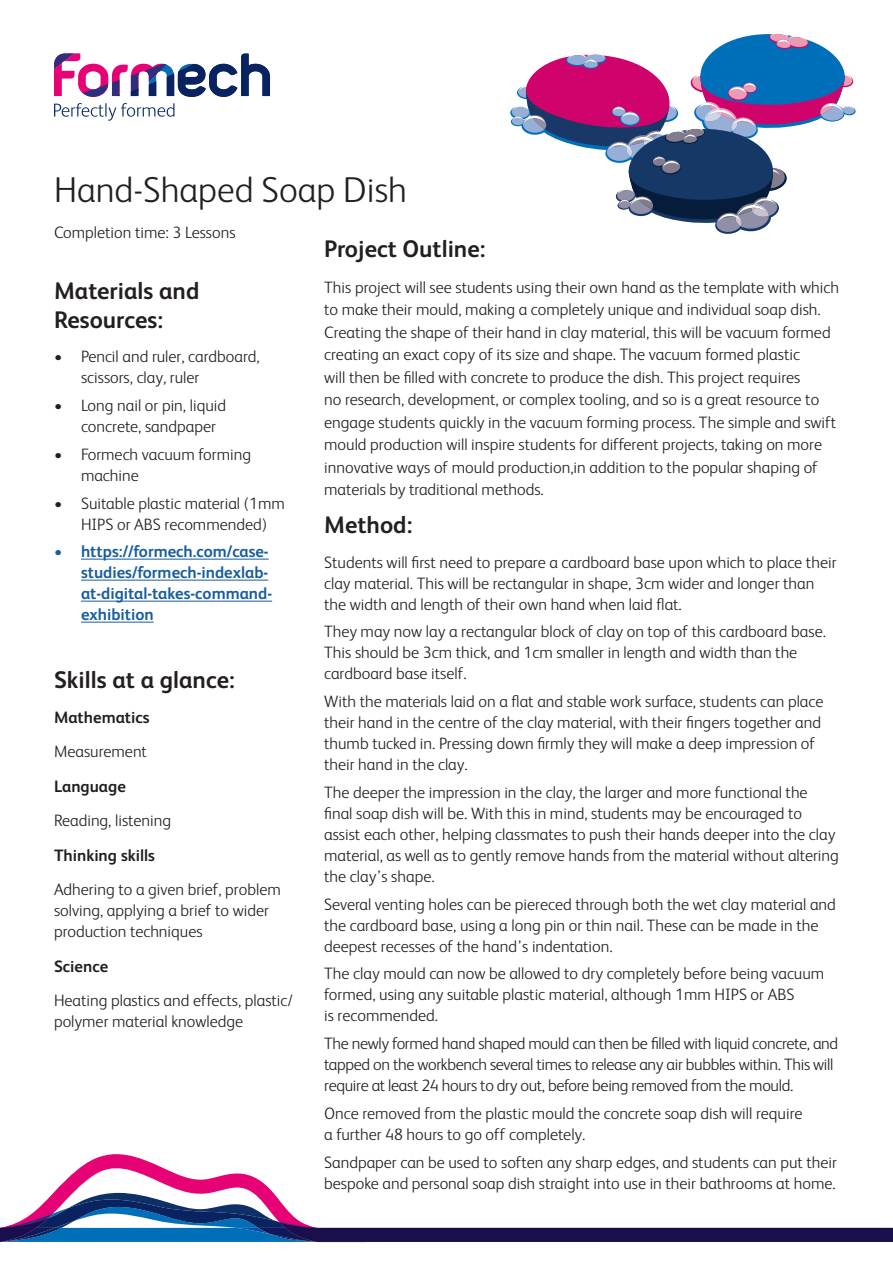
<style>
.page{position:relative;width:893px;height:1263px;background:#fff}
.page>*{position:absolute;margin:0;border:0;box-sizing:border-box;transform-origin:0 0}
.Main_Title{font:300 36px "FS Albert";color:#231f20}
.Subtitle{font:700 24px/28.8px "FS Albert";color:#231f20}
.Subtitle-2{font:300 16.5px/21px "FS Albert";color:#231f20}
.Subtitle-3{font:300 16.5px/21px "FS Albert";letter-spacing:-.02em;color:#231f20}
.t1{font:700 16.5px/21px "FS Albert";color:#175d9e}
.Subtitle-4{font:700 16.5px "FS Albert";color:#231f20}
</style>
<div class="page">
<hr style="left:81px;top:559px;width:188px;height:1px;background:#175d9e">
<hr style="left:81px;top:580px;width:187px;height:1px;background:#175d9e">
<hr style="left:81px;top:601px;width:191px;height:1px;background:#175d9e">
<hr style="left:81px;top:622px;width:73px;height:1px;background:#175d9e">
<svg style="left:510px;top:33px;width:346px;height:201px"></svg>
<svg style="left:54px;top:53px;width:216px;height:44px"></svg>
<svg style="left:54px;top:103px;width:120px;height:18px"></svg>
<svg style="left:53px;top:1154px;width:221px;height:39px"></svg>
<svg style="left:0;top:1193px;width:893px;height:50px"></svg>
<p class="Main_Title" style="left:54px;top:166px;width:355px">Hand-Shaped Soap Dish</p>
<p class="Subtitle-2" style="left:54px;top:221px;width:183px">Completion time: 3 Lessons</p>
<p class="Subtitle" style="left:324px;top:233px;width:163px">Project Outline:</p>
<p class="Subtitle-2" style="left:324px;top:275px;width:516px;line-height:22.5px">This project will see students using their own hand as the template with which to make their mould, making a completely unique and individual soap dish.<br>Creating the shape of their hand in clay material, this will be vacuum formed creating an exact copy of its size and shape. The vacuum formed plastic<br>will then be filled with concrete to produce the dish. This project requires<br>no research, development, or complex tooling, and so is a great resource to engage students quickly in the vacuum forming process. The simple and swift mould production will inspire students for different projects, taking on more innovative ways of mould production,in addition to the popular shaping of materials by traditional methods.</p>
<p class="Subtitle" style="left:324px;top:509px;width:90px">Method:</p>
<p class="Subtitle-2" style="left:324px;top:551px;width:514px">Students will first need to prepare a cardboard base upon which to place their clay material. This will be rectangular in shape, 3cm wider and longer than the width and length of their own hand when laid flat.</p>
<p class="Subtitle-2" style="left:324px;top:620px;width:503px">They may now lay a rectangular block of clay on top of this cardboard base.<br>This should be 3cm thick, and 1cm smaller in length and width than the cardboard base itself.</p>
<p class="Subtitle-2" style="left:324px;top:690px;width:501px">With the materials laid on a flat and stable work surface, students can place their hand in the centre of the clay material, with their fingers together and thumb tucked in. Pressing down firmly they will make a deep impression of their hand in the clay.</p>
<p class="Subtitle-2" style="left:324px;top:781px;width:516px">The deeper the impression in the clay, the larger and more functional the final soap dish will be. With this in mind, students may be encouraged to assist each other, helping classmates to push their hands deeper into the clay material, as well as to gently remove hands from the material without altering the clay’s shape.</p>
<p class="Subtitle-2" style="left:324px;top:893px;width:513px">Several venting holes can be piereced through both the wet clay material and the cardboard base, using a long pin or thin nail. These can be made in the deepest recesses of the hand’s indentation.</p>
<p class="Subtitle-2" style="left:324px;top:962px;width:502px">The clay mould can now be allowed to dry completely before being vacuum formed, using any suitable plastic material, although 1mm HIPS or ABS<br>is recommended.</p>
<p class="Subtitle-3" style="left:324px;top:1032px;width:516px">The newly formed hand shaped mould can then be filled with liquid concrete, and tapped on the workbench several times to release any air bubbles within. This will require at least 24 hours to dry out, before being removed from the mould.</p>
<p class="Subtitle-2" style="left:324px;top:1102px;width:480px">Once removed from the plastic mould the concrete soap dish will require a further 48 hours to go off completely.</p>
<p class="Subtitle-2" style="left:324px;top:1151px;width:514px">Sandpaper can be used to soften any sharp edges, and students can put their bespoke and personal soap dish straight into use in their bathrooms at home.</p>
<p class="Subtitle" style="left:54px;top:276px;width:147px">Materials and<br>Resources:</p>
<p class="Subtitle-2" style="left:81px;top:345px;width:180px;text-indent:-27px">• Pencil and ruler, cardboard, scissors, clay, ruler</p>
<p class="Subtitle-2" style="left:81px;top:394px;width:147px;text-indent:-27px">• Long nail or pin, liquid concrete, sandpaper</p>
<p class="Subtitle-2" style="left:81px;top:443px;width:172px;text-indent:-27px">• Formech vacuum forming machine</p>
<p class="Subtitle-2" style="left:54px;top:492px;width:232px;text-align:center">• Suitable plastic material (1mm<br>HIPS or ABS recommended)</p>
<p class="t1" style="left:81px;top:541px;width:193px;text-indent:-27px">• https://formech.com/case&shy;studies/formech-indexlab&shy;at-digital-takes-command&shy;exhibition</p>
<p class="Subtitle" style="left:54px;top:665px;width:182px">Skills at a glance:</p>
<p class="Subtitle-4" style="left:54px;top:706px;width:97px">Mathematics</p>
<p class="Subtitle-2" style="left:54px;top:740px;width:95px">Measurement</p>
<p class="Subtitle-4" style="left:54px;top:775px;width:73px">Language</p>
<p class="Subtitle-2" style="left:54px;top:809px;width:119px">Reading, listening</p>
<p class="Subtitle-4" style="left:54px;top:844px;width:103px">Thinking skills</p>
<p class="Subtitle-2" style="left:54px;top:878px;width:228px">Adhering to a given brief, problem solving, applying a brief to wider production techniques</p>
<p class="Subtitle-4" style="left:54px;top:955px;width:56px">Science</p>
<p class="Subtitle-2" style="left:54px;top:989px;width:240px">Heating plastics and effects, plastic/ polymer material knowledge</p>
</div>
